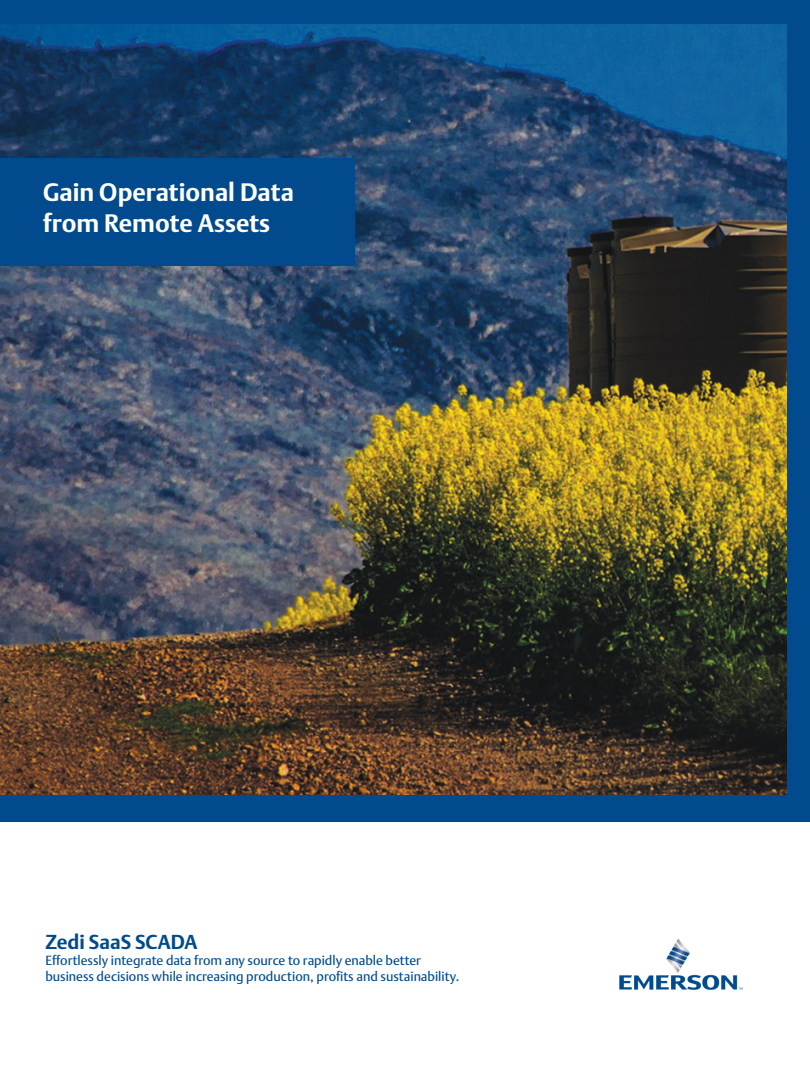
<style>
.page{position:relative;width:810px;height:1080px;background:#fff}
.page>*{position:absolute;margin:0;border:0;box-sizing:border-box;transform-origin:0 0}
.t1{font:700 25px/31.2px "DTL Argo ST";color:#fff}
.t2{font:700 20px "DTL Argo ST";color:#004a8d}
.t3{font:13.12px "DTL Argo T";color:#004a8d}
</style>
<div class="page">
<div style="left:0;top:0;width:810px;height:821px;background:#004a8d"></div>
<img style="left:0;top:24px;width:787px;height:770px">
<img style="left:619px;top:938px;width:124px;height:52px">
<div style="left:0;top:158px;width:355px;height:108px;background:#004a8d"></div>
<p class="t1" style="left:43px;top:176px;width:252px">Gain Operational Data from Remote Assets</p>
<p class="t2" style="left:45px;top:930px;width:153px">Zedi SaaS SCADA</p>
<p class="t3" style="left:45px;top:952px;width:377px">Effortlessly integrate data from any source to rapidly enable better</p>
<p class="t3" style="left:45px;top:968px;width:415px">business decisions while increasing production, profits and sustainability.</p>
</div>
